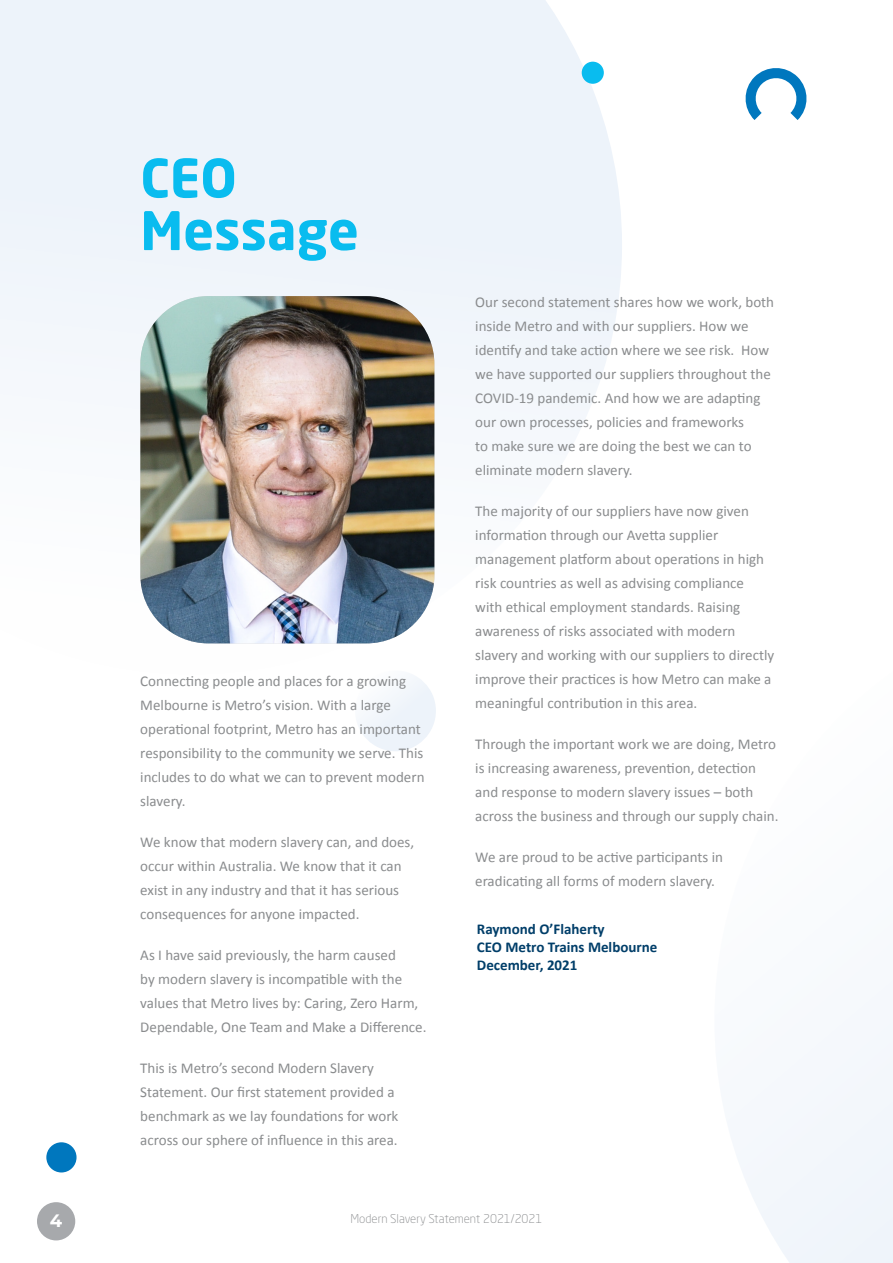
<style>
.page{position:relative;width:893px;height:1263px;background:#fff}
.page>*{position:absolute;margin:0;border:0;box-sizing:border-box;transform-origin:0 0}
.t1{font:700 52.5px/52.5px "Neo Sans Std";color:#09bcef}
.t2{font:700 18px "Montserrat";color:#fff}
.t3{font:15px/24px "Calibri";color:#8a8c8e}
.t4{font:700 15px/18px "Calibri";color:#003e69}
.t5{font:300 12px "Neo Sans Std";color:#8a8c8e}
</style>
<div class="page">
<svg style="left:0;top:0;width:622px;height:644px;fill:#eef4fa"></svg>
<div style="left:736px;top:1022px;width:157px;height:241px;background:#f3f7fb"></div>
<div style="left:37px;top:1202px;width:38px;height:38px;background:#a7a9ac;border-radius:50%"></div>
<div style="left:355px;top:670px;width:81px;height:81px;background:#edf3fa;border-radius:50%"></div>
<svg style="left:745px;top:68px;width:62px;height:52px"></svg>
<div style="left:46px;top:1142px;width:31px;height:30px;background:#0077be;border-radius:50%"></div>
<div style="left:582px;top:62px;width:22px;height:22px;background:#09bcef;border-radius:50%"></div>
<img style="left:140px;top:296px;width:294px;height:347px">
<h1 class="t1" style="left:140px;top:150px;width:220px">CEO<br>Message</h1>
<p class="t3" style="left:140px;top:669px;width:286px">Connecting people and places for a growing Melbourne is Metro’s vision. With a large operational footprint, Metro has an important responsibility to the community we serve. This includes to do what we can to prevent modern slavery.</p>
<p class="t3" style="left:140px;top:830px;width:275px">We know that modern slavery can, and does, occur within Australia. We know that it can exist in any industry and that it has serious consequences for anyone impacted.</p>
<p class="t3" style="left:140px;top:943px;width:288px">As I have said previously, the harm caused<br>by modern slavery is incompatible with the values that Metro lives by: Caring, Zero Harm, Dependable, One Team and Make a Difference.</p>
<p class="t3" style="left:140px;top:1056px;width:260px">This is Metro’s second Modern Slavery Statement. Our first statement provided a benchmark as we lay foundations for work across our sphere of influence in this area.</p>
<p class="t3" style="left:475px;top:290px;width:300px">Our second statement shares how we work, both inside Metro and with our suppliers. How we identify and take action where we see risk. How we have supported our suppliers throughout the COVID-19 pandemic. And how we are adapting our own processes, policies and frameworks<br>to make sure we are doing the best we can to eliminate modern slavery.</p>
<p class="t3" style="left:475px;top:499px;width:301px">The majority of our suppliers have now given information through our Avetta supplier management platform about operations in high risk countries as well as advising compliance with ethical employment standards. Raising awareness of risks associated with modern slavery and working with our suppliers to directly improve their practices is how Metro can make a meaningful contribution in this area.</p>
<p class="t3" style="left:475px;top:732px;width:305px">Through the important work we are doing, Metro is increasing awareness, prevention, detection and response to modern slavery issues – both across the business and through our supply chain.</p>
<p class="t3" style="left:475px;top:845px;width:249px">We are proud to be active participants in eradicating all forms of modern slavery.</p>
<p class="t4" style="left:477px;top:919px;width:182px">Raymond O’Flaherty<br>CEO Metro Trains Melbourne<br>December, 2021</p>
<p class="t2" style="left:50px;top:1208px;width:14px">4</p>
<p class="t5" style="left:350px;top:1211px;width:194px">Modern Slavery Statement 2021/2021</p>
</div>
